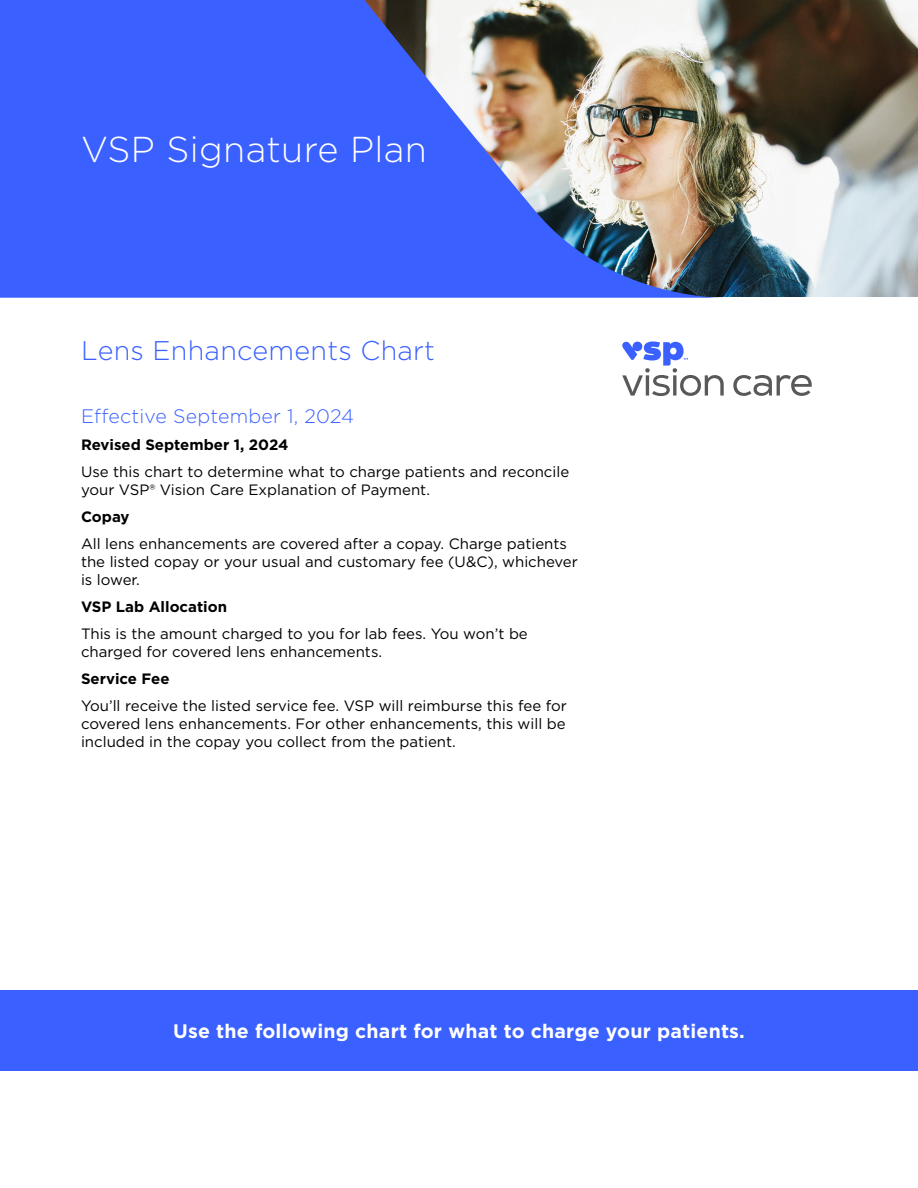
<style>
.page{position:relative;width:918px;height:1188px;background:#fff}
.page>*{position:absolute;margin:0;border:0;box-sizing:border-box;transform-origin:0 0}
.VSP_CORE_Heading_1{font:300 36px "Gotham";letter-spacing:.01em;color:#fff}
.VSP_CORE_Heading_2{font:300 27px "Gotham";letter-spacing:.01em;color:#3a60ff}
.VSP_CORE_CTA_BAR{font:700 19.5px "Gotham";letter-spacing:.01em;color:#fff}
.VSP_CORE_Heading_3{font:300 19.5px "Gotham";letter-spacing:.01em;color:#3a60ff}
.t1{font:15px/18px "Gotham";color:#000}
.t2{font:700 15px "Gotham";color:#000}
</style>
<div class="page">
<img style="left:726px;top:0;width:192px;height:297px">
<div style="left:0;top:990px;width:918px;height:81px;background:#3a60ff"></div>
<img style="left:0;top:0;width:726px;height:298px">
<svg style="left:622px;top:341px;width:190px;height:55px"></svg>
<p class="VSP_CORE_Heading_1" style="left:81px;top:127px;width:347px">VSP Signature Plan</p>
<p class="VSP_CORE_Heading_2" style="left:81px;top:333px;width:356px">Lens Enhancements Chart</p>
<p class="VSP_CORE_Heading_3" style="left:81px;top:404px;width:275px">Effective September 1, 2024</p>
<p class="t2" style="left:81px;top:435px;width:209px">Revised September 1, 2024</p>
<p class="t1" style="left:81px;top:462px;width:490px">Use this chart to determine what to charge patients and reconcile your VSP® Vision Care Explanation of Payment.</p>
<p class="t2" style="left:81px;top:507px;width:50px">Copay</p>
<p class="t1" style="left:81px;top:534px;width:498px">All lens enhancements are covered after a copay. Charge patients the listed copay or your usual and customary fee (U&amp;C), whichever is lower.</p>
<p class="t2" style="left:81px;top:597px;width:148px">VSP Lab Allocation</p>
<p class="t1" style="left:81px;top:624px;width:448px">This is the amount charged to you for lab fees. You won’t be charged for covered lens enhancements.</p>
<p class="t2" style="left:81px;top:669px;width:90px">Service Fee</p>
<p class="t1" style="left:81px;top:696px;width:487px;text-align:justify">You’ll receive the listed service fee. VSP will reimburse this fee for covered lens enhancements. For other enhancements, this will be included in the copay you collect from the patient.</p>
<p class="VSP_CORE_CTA_BAR" style="left:173px;top:1018px;width:573px">Use the following chart for what to charge your patients.</p>
</div>
